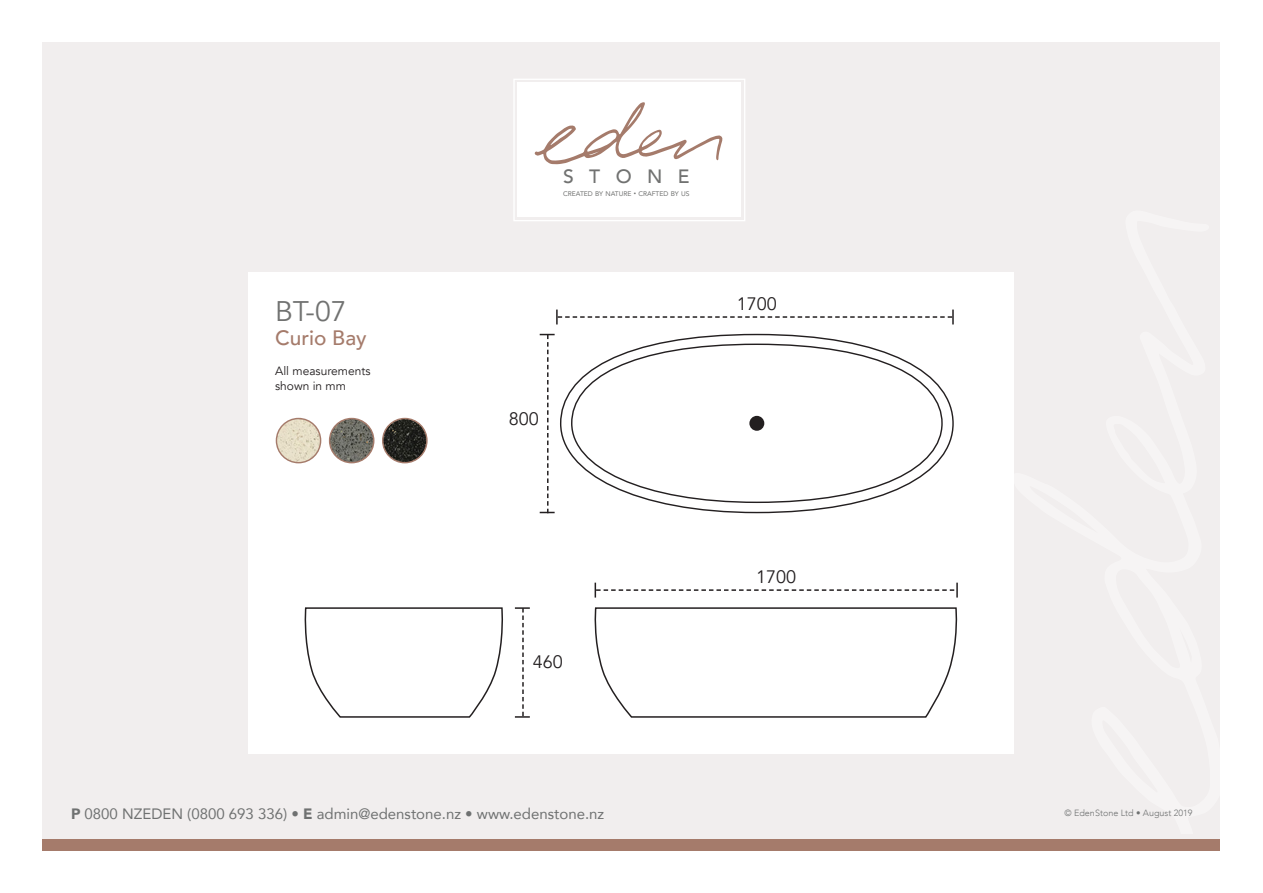
<style>
.page{position:relative;width:1263px;height:893px;background:#fff}
.page>*{position:absolute;margin:0;border:0;box-sizing:border-box;transform-origin:0 0}
.t1{font:28.35px "Avenir";color:#717271}
.t2{font:500 20.85px "Avenir";color:#a57b6b}
.t3{font:500 19.2px "Avenir";letter-spacing:.8em;color:#717271}
.t4{font:18px "Avenir";color:#231f20}
.t5{font:15px "Avenir";color:#6f7171}
.t6{font:12px/15px "Avenir";color:#231f20}
.t7{font:300 9px "Avenir";color:#6f7171}
.t8{font:6.75px "Avenir";color:#717271}
.s1{font-size:4.65px}
.s2{font-weight:900}
</style>
<div class="page">
<div style="left:43px;top:43px;width:1177px;height:807px;background:#f1eeee"></div>
<div style="left:43px;top:838px;width:1177px;height:12px;background:#a57b6b"></div>
<svg style="left:513px;top:79px;width:232px;height:142px;background:#f9f7f6"></svg>
<div style="left:249px;top:272px;width:765px;height:481px;background:#fff"></div>
<img style="left:276px;top:418px;width:45px;height:45px;border-radius:22px">
<div style="left:276px;top:418px;width:45px;height:45px;border:1px solid #a57b6b;border-radius:50%"></div>
<img style="left:330px;top:418px;width:44px;height:45px;border-radius:22px">
<div style="left:329px;top:418px;width:45px;height:45px;border:1px solid #a57b6b;border-radius:50%"></div>
<img style="left:383px;top:418px;width:44px;height:45px;border-radius:22px">
<div style="left:382px;top:418px;width:46px;height:45px;border:1px solid #a57b6b;border-radius:50%"></div>
<svg style="left:556px;top:310px;width:398px;height:14px"></svg>
<svg style="left:595px;top:583px;width:363px;height:15px"></svg>
<svg style="left:540px;top:334px;width:15px;height:179px"></svg>
<svg style="left:515px;top:607px;width:15px;height:111px"></svg>
<svg style="left:594px;top:607px;width:364px;height:111px"></svg>
<div style="left:749px;top:416px;width:15px;height:15px;background:#231f20;border-radius:50%"></div>
<svg style="left:304px;top:607px;width:199px;height:111px"></svg>
<p class="t3" style="left:563px;top:160px;width:128px">STONE</p>
<h1 class="t1" style="left:275px;top:295px;width:73px">BT-07</h1>
<h2 class="t2" style="left:275px;top:319px;width:93px">Curio Bay</h2>
<p class="t6" style="left:275px;top:363px;width:97px">All measurements shown in mm</p>
<p class="t8" style="left:563px;top:188px;width:128px">CREATED BY NATURE <span class="s1">•</span> CRAFTED BY US</p>
<p class="t4" style="left:509px;top:408px;width:32px">800</p>
<p class="t4" style="left:737px;top:293px;width:42px">1700</p>
<p class="t4" style="left:533px;top:651px;width:32px">460</p>
<p class="t4" style="left:756px;top:566px;width:42px">1700</p>
<p class="t5" style="left:71px;top:801px;width:535px"><span class="s2">P</span> 0800 NZEDEN (0800 693 336) • <span class="s2">E</span> admin@edenstone.nz • www.edenstone.nz</p>
<p class="t7" style="left:1064px;top:807px;width:129px">© EdenStone Ltd • August 2019</p>
</div>
